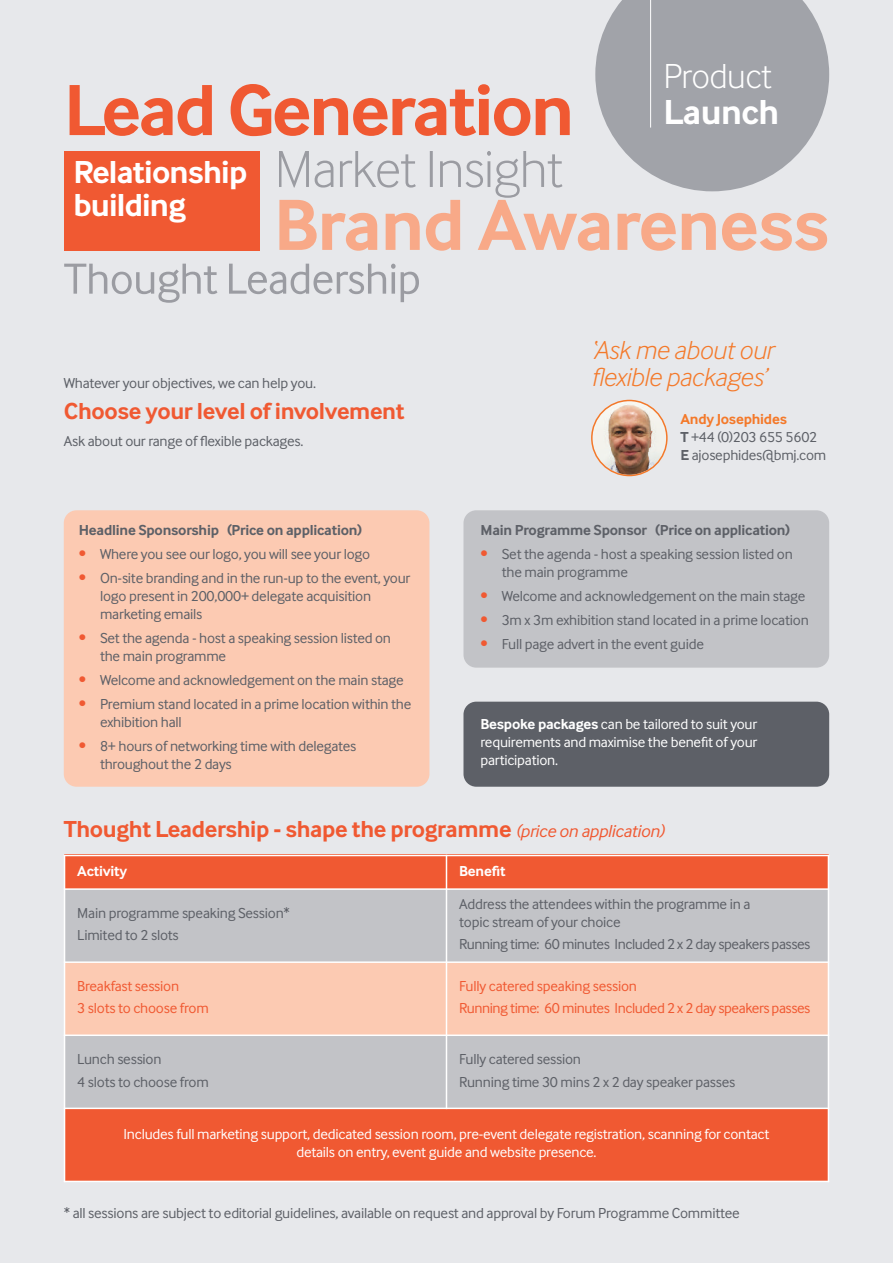
<style>
.page{position:relative;width:893px;height:1263px;background:#e7e8eb}
.page>*{position:absolute;margin:0;border:0;box-sizing:border-box;transform-origin:0 0}
.t1{font:700 75px "Inter Face";letter-spacing:-.03em;color:#f05932}
.t2{font:700 75px "Inter Face";letter-spacing:-.015em;color:#f8a988}
.t3{font:300 36px "Inter Face";letter-spacing:-.015em;color:#fff}
.t4{font:700 36px "Inter Face";letter-spacing:-.015em;color:#fff}
.t5{font:700 33px/33px "Inter Face";letter-spacing:-.025em;color:#fff}
.t6{font:italic 300 27px/27px "Inter Face";letter-spacing:-.015em;color:#f4792a}
.t7{font:700 24px "Inter Face";letter-spacing:-.015em;color:#f05932}
.t8{font:15px/18px "Inter Face";letter-spacing:-.015em;color:#5d6067}
.t9{font:15px/18px "Inter Face";letter-spacing:-.015em;color:#fff;text-align:justify}
.t10{font:15px/22.2px "Inter Face";letter-spacing:-.03em;color:#f05932}
.t11{font:700 15px "Inter Face";letter-spacing:-.015em;color:#5d6067}
.t12{font:700 15px "Inter Face";letter-spacing:-.015em;color:#fff}
.s1{color:#f05932}
.s2{font-weight:700;color:#f4792a}
.s3{font-weight:700}
.s4{font-weight:400;font-style:italic;font-size:18px}
</style>
<div class="page">
<div style="left:463px;top:702px;width:366px;height:85px;background:#5d6067;border-radius:13px"></div>
<div style="left:463px;top:510px;width:366px;height:158px;background:#c2c3c7;border-radius:13px"></div>
<div style="left:64px;top:510px;width:365px;height:277px;background:#fccab2;border-radius:13px"></div>
<svg style="left:279px;top:151px;width:241px;height:47px"></svg>
<div style="left:64px;top:151px;width:195px;height:100px;background:#f05932"></div>
<div style="left:64px;top:855px;width:382px;height:34px;background:#f05932"></div>
<div style="left:446px;top:855px;width:383px;height:34px;background:#f05932"></div>
<div style="left:64px;top:889px;width:382px;height:73px;background:#c2c3c7"></div>
<div style="left:446px;top:889px;width:383px;height:73px;background:#c2c3c7"></div>
<div style="left:64px;top:962px;width:382px;height:73px;background:#fccab2"></div>
<div style="left:446px;top:962px;width:383px;height:73px;background:#fccab2"></div>
<div style="left:64px;top:1035px;width:382px;height:73px;background:#c2c3c7"></div>
<div style="left:446px;top:1035px;width:383px;height:73px;background:#c2c3c7"></div>
<div style="left:64px;top:1108px;width:764px;height:74px;background:#f05932"></div>
<hr style="left:64px;top:855px;width:1px;height:327px;background:#fff">
<hr style="left:446px;top:855px;width:1px;height:254px;background:#fff">
<hr style="left:828px;top:855px;width:1px;height:327px;background:#fff">
<hr style="left:64px;top:855px;width:765px;height:1px;background:#fff">
<hr style="left:64px;top:888px;width:765px;height:2px;background:#fff">
<hr style="left:64px;top:961px;width:765px;height:2px;background:#fff">
<hr style="left:64px;top:1034px;width:765px;height:2px;background:#fff">
<hr style="left:64px;top:1107px;width:765px;height:2px;background:#fff">
<hr style="left:64px;top:1181px;width:765px;height:1px;background:#fff">
<svg style="left:595px;top:0;width:234px;height:191px"></svg>
<hr style="left:650px;top:0;width:1px;height:128px;background:#fff">
<svg style="left:64px;top:264px;width:203px;height:39px"></svg>
<img style="left:591px;top:400px;width:77px;height:76px">
<h1 class="t1" style="left:64px;top:67px;width:512px">Lead Generation</h1>
<h2 class="t3" style="left:663px;top:55px;width:110px">Product</h2>
<h2 class="t4" style="left:663px;top:91px;width:117px">Launch</h2>
<h3 class="t5" style="left:73px;top:155px;width:175px">Relationship building</h3>
<h1 class="t2" style="left:274px;top:181px;width:557px">Brand Awareness</h1>
<p class="t8" style="left:64px;top:374px;width:254px">Whatever your objectives, we can help you.</p>
<h3 class="t7" style="left:64px;top:397px;width:342px">Choose your level of involvement</h3>
<p class="t8" style="left:64px;top:432px;width:241px">Ask about our range of flexible packages.</p>
<p class="t11" style="left:79px;top:522px;width:285px">Headline Sponsorship (Price on application)</p>
<p class="t8" style="left:79px;top:545px;width:293px"><span class="s1">•</span> Where you see our logo, you will see your logo</p>
<p class="t8" style="left:100px;top:569px;width:312px;text-indent:-21px"><span class="s1">•</span> on-site branding and in the run-up to the event, your logo present in 200,000+ delegate acquisition marketing emails</p>
<p class="t8" style="left:100px;top:629px;width:293px;text-indent:-21px"><span class="s1">•</span> set the agenda - host a speaking session listed on the main programme</p>
<p class="t8" style="left:79px;top:671px;width:326px"><span class="s1">•</span> Welcome and acknowledgement on the main stage</p>
<p class="t8" style="left:100px;top:695px;width:313px;text-indent:-21px"><span class="s1">•</span> Premium stand located in a prime location within the exhibition hall</p>
<p class="t8" style="left:100px;top:737px;width:258px;text-indent:-21px"><span class="s1">•</span> 8+ hours of networking time with delegates throughout the 2 days</p>
<h3 class="t6" style="left:591px;top:336px;width:184px">‘Ask me about our flexible packages’</h3>
<p class="t8" style="left:680px;top:409px;width:147px"><span class="s2">Andy Josephides<br></span><span class="s3">T</span> +44 (0)203 655 5602<br><span class="s3">E</span> ajosephides@bmj.com</p>
<p class="t11" style="left:480px;top:522px;width:311px">Main Programme Sponsor (Price on application)</p>
<p class="t8" style="left:502px;top:545px;width:293px;text-indent:-21px"><span class="s1">•</span> set the agenda - host a speaking session listed on the main programme</p>
<p class="t8" style="left:480px;top:587px;width:326px"><span class="s1">•</span> Welcome and acknowledgement on the main stage</p>
<p class="t8" style="left:480px;top:611px;width:330px"><span class="s1">•</span> 3m x 3m exhibition stand located in a prime location</p>
<p class="t8" style="left:480px;top:635px;width:225px"><span class="s1">•</span> full page advert in the event guide</p>
<p class="t9" style="left:480px;top:714px;width:278px"><span class="s3">Bespoke packages</span> can be tailored to suit your requirements and maximise the benefit of your participation.</p>
<h3 class="t7" style="left:64px;top:815px;width:602px">Thought Leadership - shape the programme <span class="s4">(price on application)</span></h3>
<p class="t12" style="left:77px;top:862px;width:52px">Activity</p>
<p class="t12" style="left:459px;top:862px;width:48px">Benefit</p>
<p class="t8" style="left:77px;top:902px;width:214px;line-height:22.2px">Main programme speaking session*<br>Limited to 2 slots</p>
<p class="t8" style="left:459px;top:895px;width:293px">Address the attendees within the programme in a topic stream of your choice</p>
<p class="t8" style="left:459px;top:935px;width:353px">running time: 60 minutes included 2 x 2 day speakers passes</p>
<p class="t10" style="left:77px;top:975px;width:133px">Breakfast session<br>3 slots to choose from</p>
<p class="t10" style="left:459px;top:975px;width:353px">fully catered speaking session<br>running time: 60 minutes included 2 x 2 day speakers passes</p>
<p class="t8" style="left:77px;top:1048px;width:133px;line-height:22.2px">Lunch session<br>4 slots to choose from</p>
<p class="t8" style="left:459px;top:1048px;width:278px;line-height:22.2px">fully catered session<br>running time 30 mins 2 x 2 day speaker passes</p>
<p class="t9" style="left:124px;top:1125px;width:647px;text-align:center">includes full marketing support, dedicated session room, pre-event delegate registration, scanning for contact details on entry, event guide and website presence.</p>
<p class="t8" style="left:64px;top:1203px;width:677px">* all sessions are subject to editorial guidelines, available on request and approval by forum Programme Committee</p>
</div>
